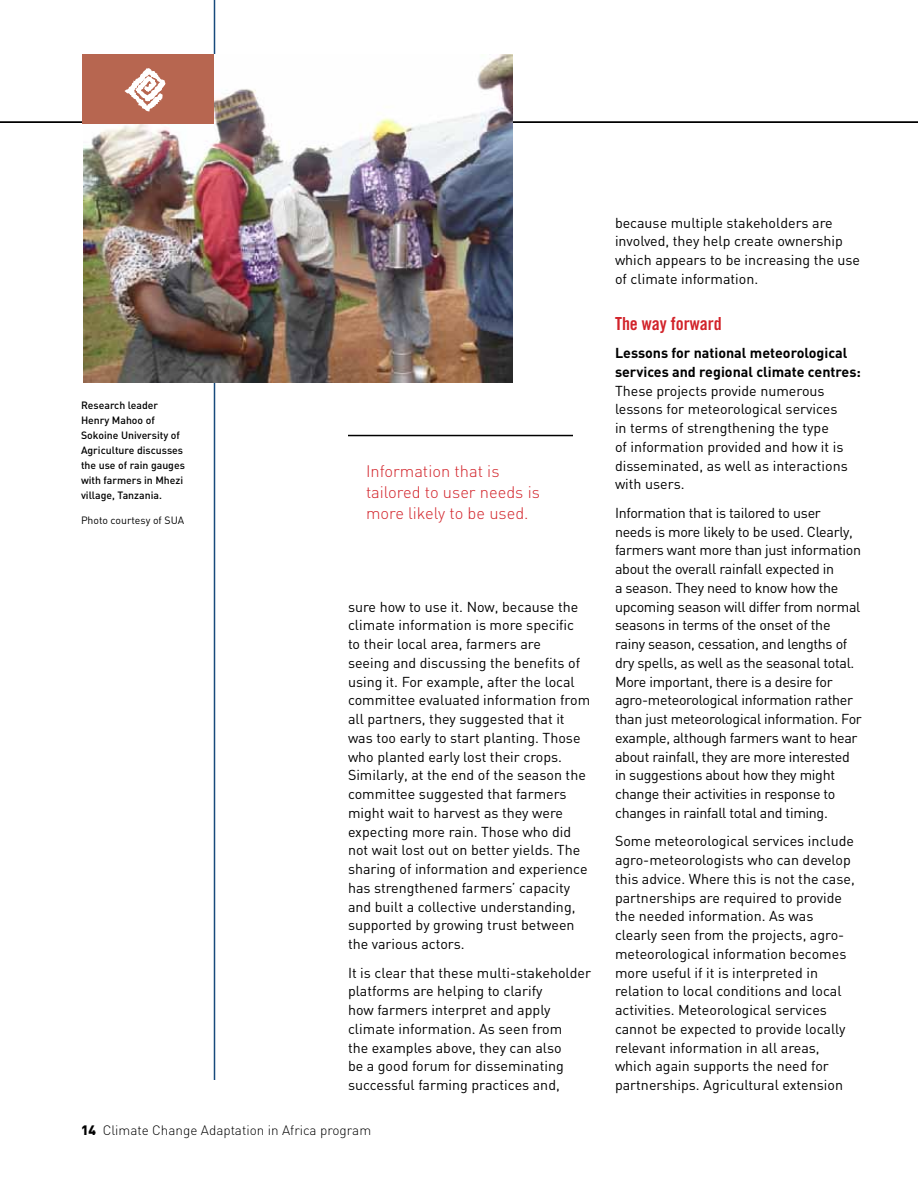
<style>
.page{position:relative;width:918px;height:1188px;background:#fff}
.page>*{position:absolute;margin:0;border:0;box-sizing:border-box;transform-origin:0 0}
.t1{font:18px "Trade Gothic Bold Cond Twenty";color:#d2232a}
.t2{font:300 16.5px/21px "DIN";color:#d2232a}
.t3{font:14.25px/18.8px "DIN";color:#000}
.t4{font:14.25px/18.8px "DIN";letter-spacing:-.02em;color:#000}
.t5{font:700 14.25px/18.8px "DIN";color:#000}
.t6{font:300 13.5px "DIN";color:#000}
.t7{font:500 10.5px/15px "DIN";color:#000}
.t8{font:10.5px "DIN";color:#000}
.s1{font-weight:900}
</style>
<div class="page">
<hr style="left:214px;top:0;width:1px;height:1080px;background:#174a7c">
<hr style="left:0;top:122px;width:918px;height:1px;background:#000">
<img style="left:84px;top:54px;width:429px;height:329px">
<div style="left:82px;top:54px;width:132px;height:69px;background:#b76650"></div>
<svg style="left:124px;top:68px;width:42px;height:44px"></svg>
<hr style="left:348px;top:435px;width:225px;height:1px;background:#000">
<p class="t7" style="left:81px;top:398px;width:105px">Research leader<br>Henry Mahoo of<br>Sokoine University of<br>Agriculture discusses the use of rain gauges with farmers in Mhezi village, Tanzania.</p>
<p class="t8" style="left:81px;top:514px;width:105px">Photo courtesy of SUA</p>
<p class="t2" style="left:366px;top:460px;width:175px">Information that is tailored to user needs is more likely to be used.</p>
<p class="t3" style="left:348px;top:597px;width:244px">sure how to use it. Now, because the climate information is more specific<br>to their local area, farmers are<br>seeing and discussing the benefits of using it. For example, after the local committee evaluated information from all partners, they suggested that it was too early to start planting. Those who planted early lost their crops.<br>Similarly, at the end of the season the committee suggested that farmers might wait to harvest as they were expecting more rain. Those who did not wait lost out on better yields. The sharing of information and experience has strengthened farmers’ capacity and built a collective understanding, supported by growing trust between the various actors.</p>
<p class="t3" style="left:348px;top:963px;width:245px">It is clear that these multi-stakeholder platforms are helping to clarify<br>how farmers interpret and apply climate information. As seen from<br>the examples above, they can also<br>be a good forum for disseminating successful farming practices and,</p>
<p class="t6" style="left:81px;top:1122px;width:292px"><span class="s1">14</span> Climate Change Adaptation in Africa program</p>
<p class="t3" style="left:615px;top:213px;width:247px">because multiple stakeholders are involved, they help create ownership which appears to be increasing the use of climate information.</p>
<p class="t1" style="left:615px;top:313px;width:108px">The way forward</p>
<p class="t5" style="left:615px;top:343px;width:247px">Lessons for national meteorological services and regional climate centres:</p>
<p class="t3" style="left:615px;top:381px;width:234px">These projects provide numerous lessons for meteorological services in terms of strengthening the type<br>of information provided and how it is disseminated, as well as interactions with users.</p>
<p class="t4" style="left:615px;top:503px;width:248px">Information that is tailored to user<br>needs is more likely to be used. Clearly, farmers want more than just information about the overall rainfall expected in<br>a season. They need to know how the upcoming season will differ from normal seasons in terms of the onset of the rainy season, cessation, and lengths of dry spells, as well as the seasonal total.<br>More important, there is a desire for agro-meteorological information rather than just meteorological information. For example, although farmers want to hear about rainfall, they are more interested in suggestions about how they might change their activities in response to changes in rainfall total and timing.</p>
<p class="t3" style="left:615px;top:832px;width:241px">Some meteorological services include agro-meteorologists who can develop this advice. Where this is not the case, partnerships are required to provide the needed information. As was clearly seen from the projects, agro&shy;meteorological information becomes more useful if it is interpreted in relation to local conditions and local activities. Meteorological services cannot be expected to provide locally relevant information in all areas, which again supports the need for partnerships. Agricultural extension</p>
</div>
